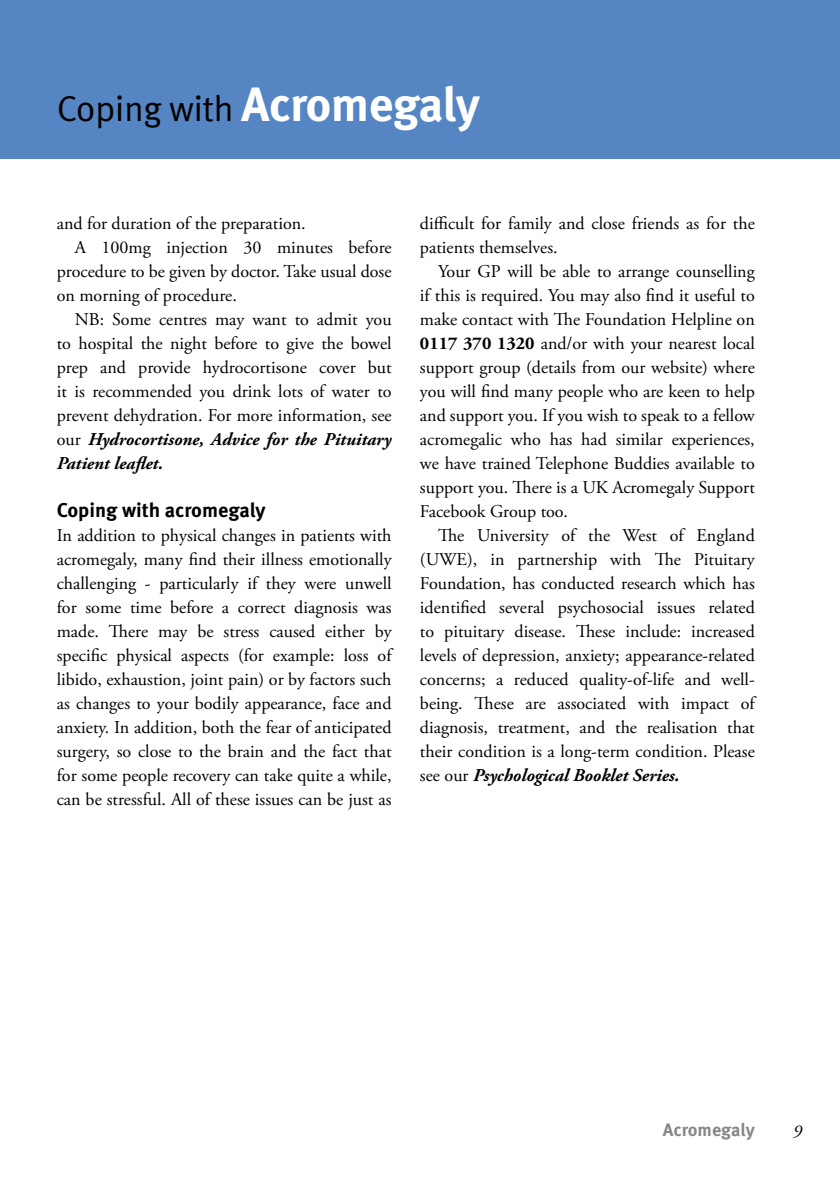
<style>
.page{position:relative;width:840px;height:1191px;background:#fff}
.page>*{position:absolute;margin:0;border:0;box-sizing:border-box;transform-origin:0 0}
.t1{font:36px "Meta Pro";letter-spacing:-.015em;color:#000}
.t2{font:700 20px "Meta Pro";color:#000}
.t3{font:18px/24px "Adobe Garamond Pro";color:#000;text-align:justify}
.t4{font:italic 700 18px "Adobe Garamond Pro";color:#000}
.t5{font:700 18px "Meta Pro";letter-spacing:-.005em;color:#878787}
.t6{font:italic 18px "Adobe Garamond Pro";color:#000}
.s1{font-weight:700;font-size:48px;color:#fff}
.s2{font-weight:400;font-style:normal}
.s3{font-weight:700}
.s4{font-weight:700;font-style:italic}
</style>
<div class="page">
<div style="left:0;top:0;width:839px;height:159px;background:#5685c4"></div>
<h1 class="t1" style="left:57px;top:86px;width:424px">Coping with <span class="s1">Acromegaly</span></h1>
<p class="t3" style="left:57px;top:212px;width:250px">and for duration of the preparation.</p>
<p class="t3" style="left:75px;top:236px;width:318px">A 100mg injection 30 minutes before</p>
<p class="t3" style="left:57px;top:260px;width:336px">procedure to be given by doctor. Take usual dose</p>
<p class="t3" style="left:57px;top:284px;width:181px">on morning of procedure.</p>
<p class="t3" style="left:75px;top:308px;width:318px">NB: Some centres may want to admit you</p>
<p class="t3" style="left:57px;top:332px;width:336px">to hospital the night before to give the bowel</p>
<p class="t3" style="left:57px;top:356px;width:336px">prep and provide hydrocortisone cover but</p>
<p class="t3" style="left:57px;top:380px;width:336px">it is recommended you drink lots of water to</p>
<p class="t3" style="left:57px;top:404px;width:336px">prevent dehydration. For more information, see</p>
<p class="t4" style="left:57px;top:429px;width:336px"><span class="s2">our</span> Hydrocortisone, Advice for the Pituitary</p>
<p class="t4" style="left:57px;top:453px;width:108px">Patient leaflet.</p>
<p class="t2" style="left:57px;top:497px;width:210px">Coping with acromegaly</p>
<p class="t3" style="left:57px;top:524px;width:336px">In addition to physical changes in patients with acromegaly, many find their illness emotionally challenging - particularly if they were unwell for some time before a correct diagnosis was made. There may be stress caused either by specific physical aspects (for example: loss of libido, exhaustion, joint pain) or by factors such as changes to your bodily appearance, face and anxiety. In addition, both the fear of anticipated surgery, so close to the brain and the fact that for some people recovery can take quite a while, can be stressful. All of these issues can be just as</p>
<p class="t3" style="left:420px;top:212px;width:336px">difficult for family and close friends as for the patients themselves.</p>
<p class="t3" style="left:420px;top:260px;width:336px;text-indent:18px">Your GP will be able to arrange counselling if this is required. You may also find it useful to make contact with The Foundation Helpline on <span class="s3">0117 370 1320</span> and/or with your nearest local support group (details from our website) where you will find many people who are keen to help and support you. If you wish to speak to a fellow acromegalic who has had similar experiences, we have trained Telephone Buddies available to support you. There is a UK Acromegaly Support Facebook Group too.</p>
<p class="t3" style="left:420px;top:524px;width:336px;text-indent:18px">The University of the West of England (UWE), in partnership with The Pituitary Foundation, has conducted research which has identified several psychosocial issues related to pituitary disease. These include: increased levels of depression, anxiety; appearance-related concerns; a reduced quality-of-life and well&shy;being. These are associated with impact of diagnosis, treatment, and the realisation that their condition is a long-term condition. Please see our <span class="s4">Psychological Booklet Series.</span></p>
<p class="t5" style="left:662px;top:1118px;width:93px">Acromegaly</p>
<p class="t6" style="left:792px;top:1120px;width:10px">9</p>
</div>
